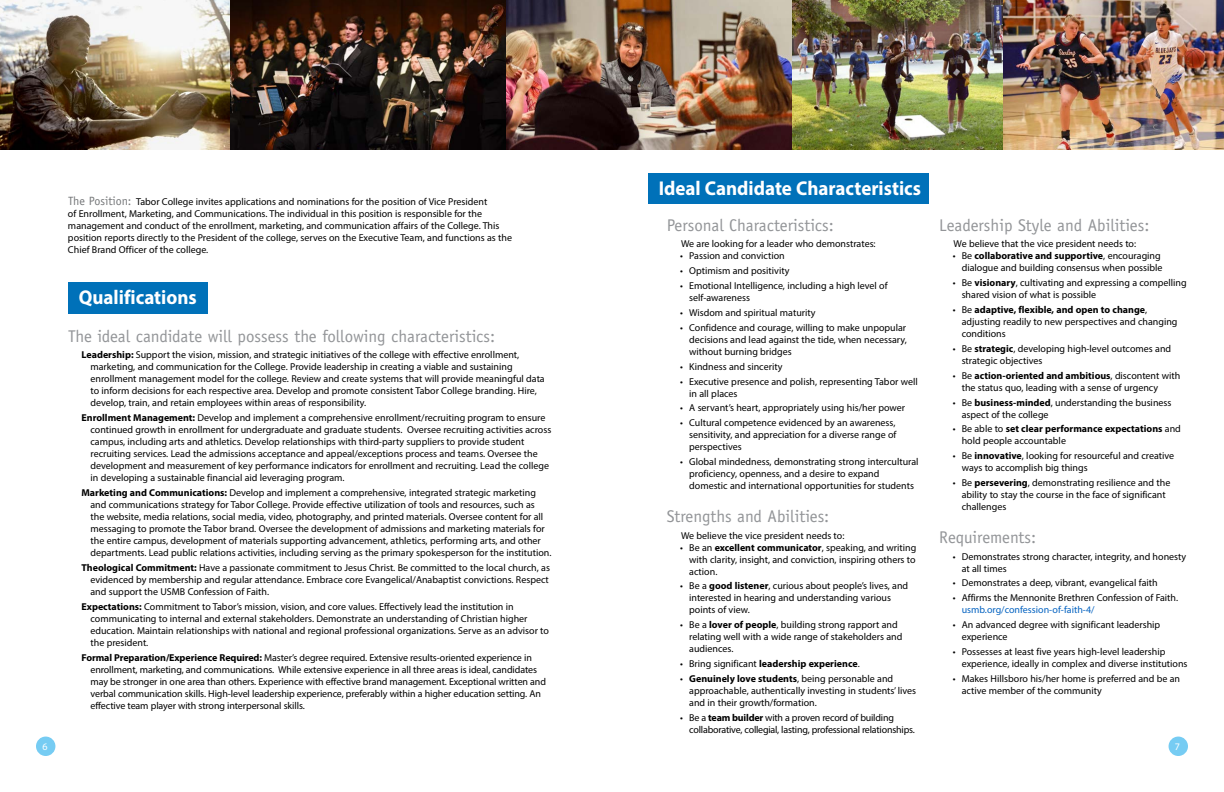
<style>
.page{position:relative;width:1224px;height:792px;background:#fff}
.page>*{position:absolute;margin:0;border:0;box-sizing:border-box;transform-origin:0 0}
.t1{font:700 20px "Myriad Pro";color:#fff;scale:.95 1}
.t2{font:17px "Officina Sans";color:#939598}
.t3{font:10px/12px "Myriad Pro";color:#000}
.t4{font:10px/12px "Myriad Pro";letter-spacing:-.02em;color:#000}
.t5{font:700 10px "Myriad Pro";color:#000}
.t6{font:10px "Myriad Pro";color:#0563c1}
.t7{font:10px "Myriad Pro";color:#fff}
.s1{font-family:"Officina Sans";font-size:12px;color:#757779}
.s2{font-weight:700}
.s3{font-weight:400}
</style>
<div class="page">
<div style="left:648px;top:173px;width:281px;height:31px;background:#0071b9"></div>
<div style="left:1169px;top:737px;width:19px;height:19px;background:#76ccf3;border-radius:50%"></div>
<img style="left:0;top:0;width:502px;height:149px">
<img style="left:502px;top:0;width:290px;height:149px">
<img style="left:792px;top:0;width:212px;height:149px">
<img style="left:1004px;top:0;width:220px;height:149px">
<div style="left:68px;top:282px;width:140px;height:31px;background:#0071b9"></div>
<div style="left:36px;top:737px;width:19px;height:19px;background:#76ccf3;border-radius:50%"></div>
<p class="t7" style="left:42px;top:741px;width:7px">6</p>
<p class="t3" style="left:68px;top:195px;width:446px"><span class="s1">The Position:</span> Tabor College invites applications and nominations for the position of Vice President<br>of Enrollment, Marketing, and Communications. The individual in this position is responsible for the management and conduct of the enrollment, marketing, and communication affairs of the College. This position reports directly to the President of the college, serves on the Executive Team, and functions as the Chief Brand Officer of the college.</p>
<h1 class="t1" style="left:79px;top:284px;width:126px">Qualifications</h1>
<h2 class="t2" style="left:68px;top:326px;width:429px">The ideal candidate will possess the following characteristics:</h2>
<p class="t3" style="left:90px;top:349px;width:456px;text-indent:-9px"><span class="s2">Leadership:</span> Support the vision, mission, and strategic initiatives of the college with effective enrollment, marketing, and communication for the College. Provide leadership in creating a viable and sustaining enrollment management model for the college. Review and create systems that will provide meaningful data to inform decisions for each respective area. Develop and promote consistent Tabor College branding. Hire, develop, train, and retain employees within areas of responsibility.</p>
<p class="t3" style="left:90px;top:412px;width:462px;text-indent:-9px"><span class="s2">Enrollment Management:</span> Develop and implement a comprehensive enrollment/recruiting program to ensure continued growth in enrollment for undergraduate and graduate students. Oversee recruiting activities across campus, including arts and athletics. Develop relationships with third-party suppliers to provide student recruiting services. Lead the admissions acceptance and appeal/exceptions process and teams. Oversee the development and measurement of key performance indicators for enrollment and recruiting. Lead the college in developing a sustainable financial aid leveraging program.</p>
<p class="t3" style="left:90px;top:486px;width:463px;text-indent:-9px"><span class="s2">Marketing and Communications:</span> Develop and implement a comprehensive, integrated strategic marketing and communications strategy for Tabor College. Provide effective utilization of tools and resources, such as<br>the website, media relations, social media, video, photography, and printed materials. Oversee content for all messaging to promote the Tabor brand. Oversee the development of admissions and marketing materials for the entire campus, development of materials supporting advancement, athletics, performing arts, and other departments. Lead public relations activities, including serving as the primary spokesperson for the institution.</p>
<p class="t3" style="left:90px;top:561px;width:461px;text-align:justify;text-indent:-9px"><span class="s2">Theological Commitment:</span> Have a passionate commitment to Jesus Christ. Be committed to the local church, as evidenced by membership and regular attendance. Embrace core Evangelical/Anabaptist convictions. Respect and support the USMB Confession of Faith.</p>
<p class="t3" style="left:90px;top:600px;width:460px;text-indent:-9px"><span class="s2">Expectations:</span> Commitment to Tabor’s mission, vision, and core values. Effectively lead the institution in communicating to internal and external stakeholders. Demonstrate an understanding of Christian higher education. Maintain relationships with national and regional professional organizations. Serve as an advisor to the president.</p>
<p class="t3" style="left:90px;top:651px;width:457px;text-indent:-9px"><span class="s2">Formal Preparation/Experience Required:</span> Master’s degree required. Extensive results-oriented experience in enrollment, marketing, and communications. While extensive experience in all three areas is ideal, candidates may be stronger in one area than others. Experience with effective brand management. Exceptional written and verbal communication skills. High-level leadership experience, preferably within a higher education setting. An effective team player with strong interpersonal skills.</p>
<h1 class="t1" style="left:659px;top:175px;width:278px">Ideal Candidate Characteristics</h1>
<h2 class="t2" style="left:667px;top:215px;width:169px">Personal Characteristics:</h2>
<p class="t3" style="left:681px;top:238px;width:196px">We are looking for a leader who demonstrates:</p>
<p class="t3" style="left:680px;top:250px;width:106px">• Passion and conviction</p>
<p class="t3" style="left:680px;top:265px;width:111px">• Optimism and positivity</p>
<p class="t3" style="left:689px;top:279px;width:200px;text-indent:-9px">• Emotional Intelligence, including a high level of self-awareness</p>
<p class="t3" style="left:680px;top:306px;width:137px">• Wisdom and spiritual maturity</p>
<p class="t3" style="left:689px;top:321px;width:219px;text-align:justify;text-indent:-9px">• Confidence and courage, willing to make unpopular decisions and lead against the tide, when necessary, without burning bridges</p>
<p class="t3" style="left:680px;top:360px;width:104px">• Kindness and sincerity</p>
<p class="t3" style="left:689px;top:375px;width:230px;text-indent:-9px">• Executive presence and polish, representing Tabor well in all places</p>
<p class="t3" style="left:680px;top:402px;width:226px">• A servant’s heart, appropriately using his/her power</p>
<p class="t3" style="left:689px;top:417px;width:209px;text-align:justify;text-indent:-9px">• Cultural competence evidenced by an awareness, sensitivity, and appreciation for a diverse range of perspectives</p>
<p class="t3" style="left:689px;top:456px;width:231px;text-indent:-9px">• Global mindedness, demonstrating strong intercultural proficiency, openness, and a desire to expand domestic and international opportunities for students</p>
<h2 class="t2" style="left:667px;top:506px;width:164px">Strengths and Abilities:</h2>
<p class="t3" style="left:681px;top:529px;width:165px">We believe the vice president needs to:</p>
<p class="t3" style="left:689px;top:541px;width:229px;text-align:justify;text-indent:-9px">• Be an <span class="s2">excellent communicator</span>, speaking, and writing with clarity, insight, and conviction, inspiring others to action.</p>
<p class="t3" style="left:689px;top:580px;width:221px;text-indent:-9px">• Be a <span class="s2">good listener</span>, curious about people’s lives, and interested in hearing and understanding various points of view.</p>
<p class="t3" style="left:689px;top:619px;width:215px;text-indent:-9px">• Be a <span class="s2">lover of people</span>, building strong rapport and relating well with a wide range of stakeholders and audiences.</p>
<p class="t5" style="left:680px;top:657px;width:181px"><span class="s3">• Bring significant</span> leadership experience<span class="s3">.</span></p>
<p class="t3" style="left:689px;top:673px;width:229px;text-indent:-9px">• <span class="s2">Genuinely love students</span>, being personable and approachable, authentically investing in students’ lives and in their growth/formation.</p>
<p class="t4" style="left:689px;top:711px;width:227px;text-indent:-9px">• Be a <span class="s2">team builder</span> with a proven record of building collaborative, collegial, lasting, professional relationships.</p>
<h2 class="t2" style="left:939px;top:215px;width:212px">Leadership Style and Abilities:</h2>
<p class="t3" style="left:954px;top:238px;width:184px">We believe that the vice president needs to:</p>
<p class="t3" style="left:953px;top:250px;width:211px;text-align:right">• Be <span class="s2">collaborative and supportive</span>, encouraging dialogue and building consensus when possible</p>
<p class="t3" style="left:962px;top:276px;width:226px;text-indent:-9px">• Be <span class="s2">visionary</span>, cultivating and expressing a compelling shared vision of what is possible</p>
<p class="t3" style="left:962px;top:303px;width:217px;text-indent:-9px">• Be <span class="s2">adaptive, flexible, and open to change</span>, adjusting readily to new perspectives and changing conditions</p>
<p class="t3" style="left:962px;top:342px;width:211px;text-indent:-9px">• Be <span class="s2">strategic</span>, developing high-level outcomes and strategic objectives</p>
<p class="t3" style="left:962px;top:369px;width:220px;text-indent:-9px">• Be <span class="s2">action-oriented and ambitious</span>, discontent with the status quo, leading with a sense of urgency</p>
<p class="t3" style="left:962px;top:396px;width:211px;text-indent:-9px">• Be <span class="s2">business-minded</span>, understanding the business aspect of the college</p>
<p class="t3" style="left:962px;top:423px;width:221px;text-indent:-9px">• Be able to <span class="s2">set clear performance expectations</span> and hold people accountable</p>
<p class="t3" style="left:962px;top:450px;width:214px;text-indent:-9px">• Be <span class="s2">innovative</span>, looking for resourceful and creative ways to accomplish big things</p>
<p class="t3" style="left:962px;top:477px;width:210px;text-indent:-9px">• Be <span class="s2">persevering</span>, demonstrating resilience and the ability to stay the course in the face of significant challenges</p>
<h2 class="t2" style="left:939px;top:527px;width:99px">Requirements:</h2>
<p class="t3" style="left:962px;top:550px;width:226px;text-indent:-9px">• Demonstrates strong character, integrity, and honesty at all times</p>
<p class="t3" style="left:953px;top:577px;width:207px">• Demonstrates a deep, vibrant, evangelical faith</p>
<p class="t3" style="left:953px;top:592px;width:227px">• Affirms the Mennonite Brethren Confession of Faith.</p>
<p class="t6" style="left:962px;top:604px;width:134px">usmb.org/confession-of-faith-4/</p>
<p class="t3" style="left:962px;top:619px;width:200px;text-indent:-9px">• An advanced degree with significant leadership experience</p>
<p class="t3" style="left:962px;top:646px;width:227px;text-indent:-9px">• Possesses at least five years high-level leadership experience, ideally in complex and diverse institutions</p>
<p class="t3" style="left:962px;top:672px;width:220px;text-indent:-9px">• Makes Hillsboro his/her home is preferred and be an active member of the community</p>
<p class="t7" style="left:1175px;top:741px;width:7px">7</p>
</div>
